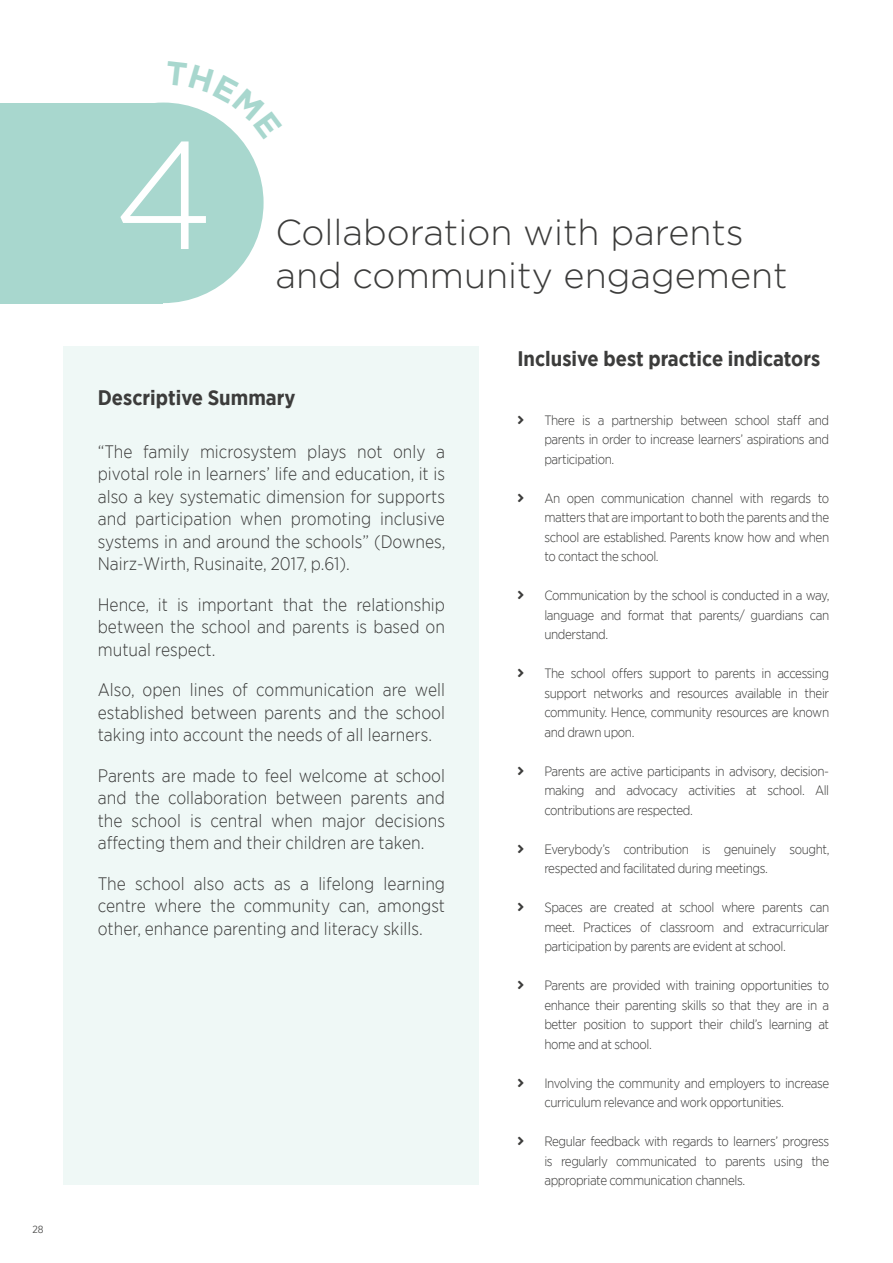
<style>
.page{position:relative;width:893px;height:1263px;background:#fff}
.page>*{position:absolute;margin:0;border:0;box-sizing:border-box;transform-origin:0 0}
.t1{font:300 152.55px "Gotham";color:#fff}
.t2{font:300 36px/43.2px "Gotham";color:#3c3c3b}
.t3{font:700 21px "Gotham Narrow";color:#3c3c3b}
.t4{font:300 18px/22.5px "Gotham Narrow";color:#3c3c3b;text-align:justify}
.t5{font:300 13.5px/19.5px "Gotham Narrow";letter-spacing:-.03em;color:#3c3c3b;text-align:justify}
.t6{font:10.5px "Gotham Narrow";color:#575756}
</style>
<div class="page">
<div style="left:0;top:103px;width:162px;height:200px;background:#a8d7ce"></div>
<div style="left:63px;top:103px;width:201px;height:200px;background:#a8d7ce;border-radius:50%"></div>
<div style="left:64px;top:346px;width:415px;height:839px;background:#eff8f6"></div>
<svg style="left:166px;top:102px;width:75px;height:37px"></svg>
<p class="t6" style="left:32px;top:1223px;width:13px">28</p>
<h1 class="t1" style="left:113px;top:99px;width:103px">4</h1>
<h2 class="t2" style="left:275px;top:210px;width:514px">Collaboration with parents and community engagement</h2>
<h3 class="t3" style="left:517px;top:345px;width:304px">Inclusive best practice indicators</h3>
<h3 class="t3" style="left:98px;top:384px;width:199px">Descriptive Summary</h3>
<p class="t4" style="left:98px;top:439px;width:349px">“The family microsystem plays not only a pivotal role in learners’ life and education, it is also a key systematic dimension for supports and participation when promoting inclusive systems in and around the schools” (Downes, Nairz-Wirth, Rusinaite, 2017, p.61).</p>
<h3 class="t4" style="left:98px;top:592px;width:349px">Hence, it is important that the relationship between the school and parents is based on mutual respect.</h3>
<h3 class="t4" style="left:98px;top:678px;width:349px">Also, open lines of communication are well established between parents and the school taking into account the needs of all learners.</h3>
<h3 class="t4" style="left:98px;top:763px;width:349px">Parents are made to feel welcome at school and the collaboration between parents and the school is central when major decisions affecting them and their children are taken.</h3>
<h3 class="t4" style="left:98px;top:871px;width:349px">The school also acts as a lifelong learning centre where the community can, amongst other, enhance parenting and literacy skills.</h3>
<p class="t5" style="left:544px;top:410px;width:286px">There is a partnership between school staff and parents in order to increase learners’ aspirations and participation.</p>
<p class="t5" style="left:544px;top:488px;width:286px">An open communication channel with regards to matters that are important to both the parents and the school are established. Parents know how and when to contact the school.</p>
<p class="t5" style="left:544px;top:585px;width:287px">Communication by the school is conducted in a way, language and format that parents/ guardians can understand.</p>
<p class="t5" style="left:544px;top:663px;width:286px">The school offers support to parents in accessing support networks and resources available in their community. Hence, community resources are known and drawn upon.</p>
<p class="t5" style="left:544px;top:761px;width:286px">Parents are active participants in advisory, decision&shy;making and advocacy activities at school. All contributions are respected.</p>
<p class="t5" style="left:544px;top:839px;width:287px">Everybody’s contribution is genuinely sought, respected and facilitated during meetings.</p>
<p class="t5" style="left:544px;top:897px;width:286px">Spaces are created at school where parents can meet. Practices of classroom and extracurricular participation by parents are evident at school.</p>
<p class="t5" style="left:544px;top:975px;width:286px">Parents are provided with training opportunities to enhance their parenting skills so that they are in a better position to support their child’s learning at home and at school.</p>
<p class="t5" style="left:544px;top:1073px;width:286px">Involving the community and employers to increase curriculum relevance and work opportunities.</p>
<p class="t5" style="left:544px;top:1131px;width:286px">Regular feedback with regards to learners’ progress is regularly communicated to parents using the appropriate communication channels.</p>
</div>
